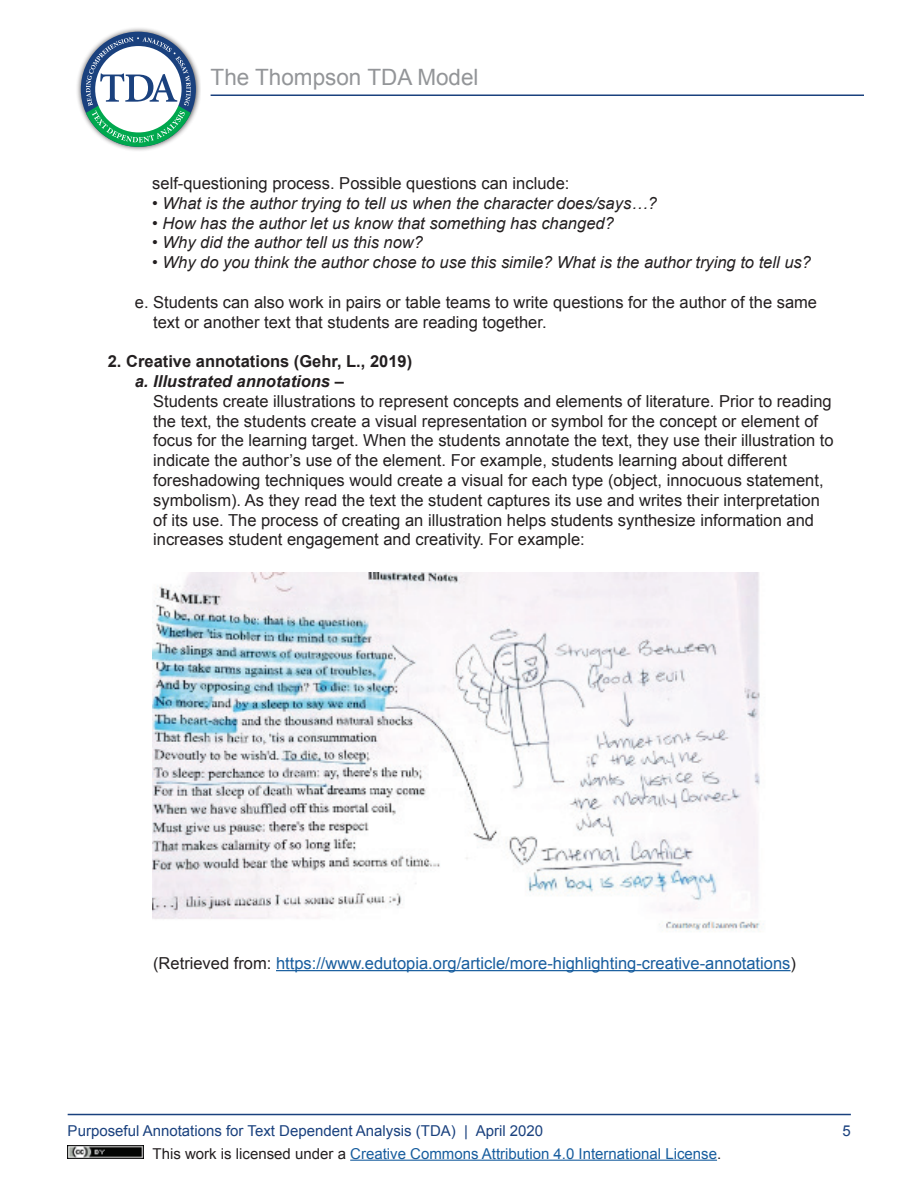
<style>
.page{position:relative;width:918px;height:1188px;background:#fff}
.page>*{position:absolute;margin:0;border:0;box-sizing:border-box;transform-origin:0 0}
.t1{font:22.5px "Arial";color:#939598}
.t2{font:16.5px/19.8px "Arial";color:#231f20}
.t3{font:italic 16.5px "Arial";color:#231f20}
.t4{font:16.5px "Arial";color:#175d9e}
.t5{font:700 16.5px "Arial";color:#231f20}
.t6{font:italic 700 16.5px "Arial";color:#231f20}
.t7{font:15px "Arial";color:#175d9e}
.t8{font:15px "Arial";color:#1a417e}
.s1{color:#231f20}
</style>
<div class="page">
<hr style="left:68px;top:1114px;width:783px;height:1px;background:#1a417e">
<img style="left:68px;top:1145px;width:75px;height:14px">
<hr style="left:350px;top:1160px;width:367px;height:1px;background:#175d9e">
<div style="left:75px;top:26px;width:126px;height:127px;background:#231f20;opacity:.8"></div>
<div style="left:81px;top:32px;width:115px;height:115px;background:#1a417e;border-radius:50%"></div>
<svg style="left:83px;top:37px;width:110px;height:110px"></svg>
<hr style="left:211px;top:95px;width:653px;height:1px;background:#1a417e">
<hr style="left:276px;top:970px;width:515px;height:1px;background:#175d9e">
<img style="left:153px;top:572px;width:611px;height:360px">
<h1 class="t1" style="left:211px;top:62px;width:270px">The Thompson TDA Model</h1>
<p class="t2" style="left:152px;top:173px;width:419px">self-questioning process. Possible questions can include:</p>
<p class="t3" style="left:152px;top:192px;width:506px">• What is the author trying to tell us when the character does/says…?</p>
<p class="t3" style="left:152px;top:212px;width:463px">• How has the author let us know that something has changed?</p>
<p class="t3" style="left:152px;top:232px;width:272px">• Why did the author tell us this now?</p>
<p class="t3" style="left:152px;top:252px;width:660px">• Why do you think the author chose to use this simile? What is the author trying to tell us?</p>
<p class="t2" style="left:153px;top:292px;width:665px;text-indent:-18px">e. Students can also work in pairs or table teams to write questions for the author of the same text or another text that students are reading together.</p>
<p class="t5" style="left:108px;top:350px;width:306px">2. Creative annotations (Gehr, L., 2019)</p>
<p class="t6" style="left:135px;top:370px;width:211px">a. Illustrated annotations –</p>
<p class="t2" style="left:153px;top:391px;width:682px">Students create illustrations to represent concepts and elements of literature. Prior to reading the text, the students create a visual representation or symbol for the concept or element of focus for the learning target. When the students annotate the text, they use their illustration to indicate the author’s use of the element. For example, students learning about different foreshadowing techniques would create a visual for each type (object, innocuous statement, symbolism). As they read the text the student captures its use and writes their interpretation of its use. The process of creating an illustration helps students synthesize information and increases student engagement and creativity. For example:</p>
<p class="t4" style="left:153px;top:952px;width:644px"><span class="s1">(Retrieved from:</span> https://www.edutopia.org/article/more-highlighting-creative-annotations<span class="s1">)</span></p>
<p class="t8" style="left:68px;top:1121px;width:477px">Purposeful Annotations for Text Dependent Analysis (TDA) | April 2020</p>
<p class="t8" style="left:843px;top:1121px;width:10px">5</p>
<p class="t7" style="left:153px;top:1144px;width:570px"><span class="s1">This work is licensed under a</span> Creative Commons Attribution 4.0 International License<span class="s1">.</span></p>
</div>
